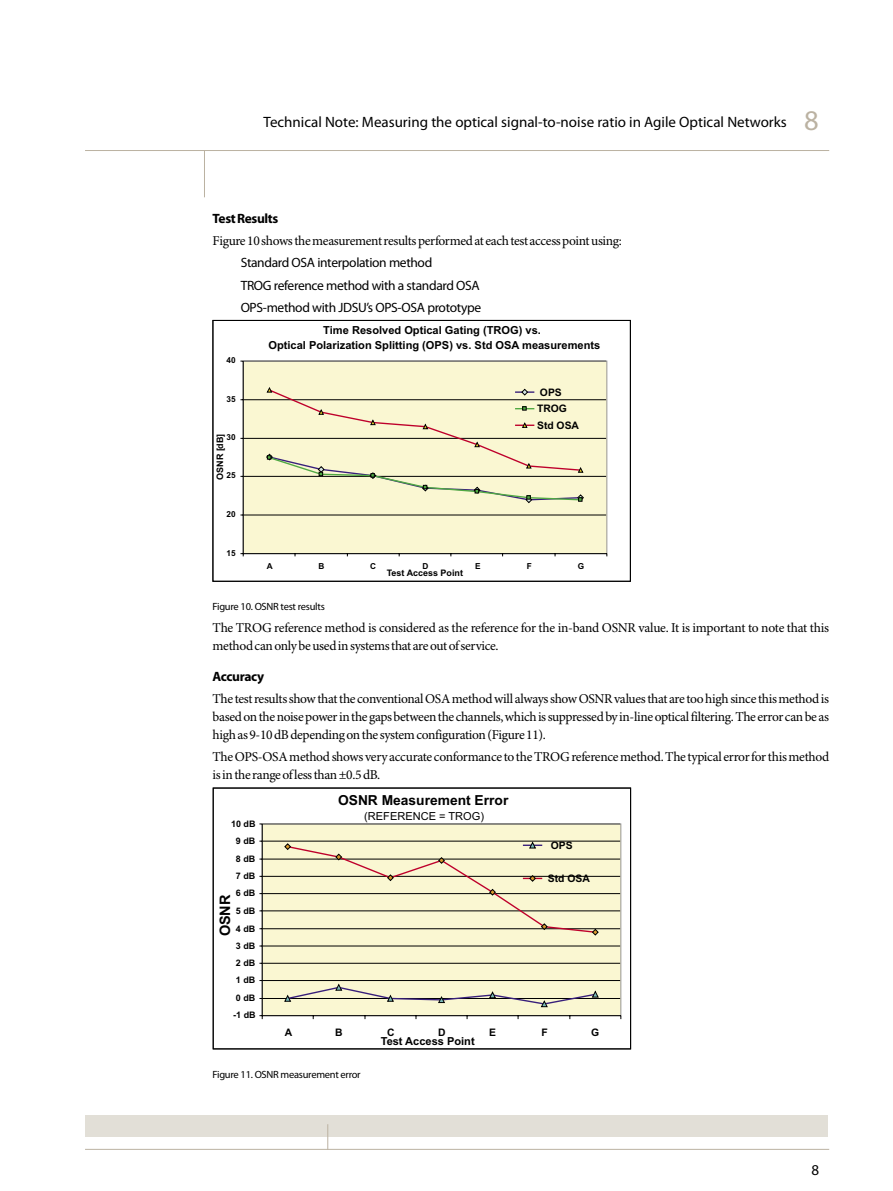
<style>
.page{position:relative;width:893px;height:1191px;background:#fff}
.page>*{position:absolute;margin:0;border:0;box-sizing:border-box;transform-origin:0 0}
.t1{font:15px "Myriad Pro";color:#000}
.t2{font:700 14.55px "Arial";color:#000}
.t3{font:700 13.8px "Arial";color:#000}
.Body{font:13.5px/18px "Minion Pro";letter-spacing:-.025em;color:#000}
.Bullet_points{font:13.5px "Myriad Pro";letter-spacing:-.025em;color:#000}
.Body_subhead_bold{font:700 13.5px "Myriad Pro";letter-spacing:-.025em;color:#000}
.t4{font:700 11.1px/14.5px "Arial";color:#000;text-align:center}
.t5{font:11.1px "Arial";color:#000}
.t6{font:10.5px "Myriad Pro";letter-spacing:-.025em;color:#000}
.t7{font:700 10.35px/16.5px "Arial";color:#000}
.t8{font:700 9px "Arial";color:#000}
.t9{font:700 8.25px "Arial";color:#000}
.s1{font-size:28.5px;color:#bbb2a2}
</style>
<div class="page">
<div style="left:85px;top:1115px;width:743px;height:22px;background:#e2dfd7"></div>
<hr style="left:85px;top:1149px;width:744px;height:1px;background:#bbb2a2">
<svg style="left:327px;top:1124px;width:1px;height:25px"></svg>
<hr style="left:85px;top:150px;width:744px;height:1px;background:#bbb2a2">
<hr style="left:204px;top:150px;width:1px;height:47px;background:#bbb2a2">
<div style="left:243px;top:361px;width:364px;height:192px;background:#faf7d2"></div>
<hr style="left:243px;top:515px;width:363px;height:1px;background:#000">
<hr style="left:243px;top:476px;width:363px;height:1px;background:#000">
<hr style="left:243px;top:438px;width:363px;height:1px;background:#000">
<hr style="left:243px;top:399px;width:363px;height:1px;background:#000">
<div style="left:243px;top:361px;width:364px;height:193px;border:1px solid #979694"></div>
<hr style="left:243px;top:361px;width:1px;height:192px;background:#000">
<hr style="left:243px;top:553px;width:364px;height:1px;background:#000">
<svg style="left:266px;top:387px;width:318px;height:116px"></svg>
<div style="left:213px;top:320px;width:417px;height:261px;border:1px solid #000"></div>
<div style="left:262px;top:824px;width:359px;height:191px;background:#faf7d2"></div>
<hr style="left:262px;top:998px;width:358px;height:1px;background:#000">
<hr style="left:262px;top:980px;width:358px;height:1px;background:#000">
<hr style="left:262px;top:963px;width:358px;height:1px;background:#000">
<hr style="left:262px;top:945px;width:358px;height:1px;background:#000">
<hr style="left:262px;top:928px;width:358px;height:1px;background:#000">
<hr style="left:262px;top:910px;width:358px;height:1px;background:#000">
<hr style="left:262px;top:893px;width:358px;height:1px;background:#000">
<hr style="left:262px;top:876px;width:358px;height:1px;background:#000">
<hr style="left:262px;top:859px;width:358px;height:1px;background:#000">
<hr style="left:262px;top:841px;width:358px;height:1px;background:#000">
<div style="left:262px;top:823px;width:359px;height:193px;border:1px solid #979694"></div>
<hr style="left:262px;top:824px;width:1px;height:191px;background:#000">
<hr style="left:262px;top:1015px;width:359px;height:1px;background:#000">
<svg style="left:284px;top:983px;width:315px;height:24px"></svg>
<svg style="left:284px;top:841px;width:315px;height:95px"></svg>
<div style="left:213px;top:788px;width:418px;height:261px;border:1px solid #000"></div>
<p class="t1" style="left:264px;top:114px;width:557px">Technical Note: Measuring the optical signal-to-noise ratio in Agile Optical Networks <span class="s1">8</span></p>
<p class="Body_subhead_bold" style="left:213px;top:211px;width:67px">Test Results</p>
<p class="Body" style="left:213px;top:232px;width:411px">Figure 10 shows the measurement results performed at each test access point using:</p>
<p class="Bullet_points" style="left:241px;top:255px;width:193px">Standard OSA interpolation method</p>
<p class="Bullet_points" style="left:241px;top:278px;width:241px">TROG reference method with a standard OSA</p>
<p class="Bullet_points" style="left:241px;top:300px;width:242px">OPS-method with JDSU’s OPS-OSA prototype</p>
<p class="t9" style="left:227px;top:355px;width:11px">40</p>
<p class="t9" style="left:227px;top:393px;width:11px">35</p>
<p class="t9" style="left:227px;top:432px;width:11px">30</p>
<p class="t8" style="left:214px;top:480px;width:47px;rotate:-90deg">OSNR [dB]</p>
<p class="t9" style="left:227px;top:470px;width:11px">25</p>
<p class="t9" style="left:227px;top:509px;width:11px">20</p>
<p class="t9" style="left:227px;top:547px;width:11px">15</p>
<p class="t4" style="left:268px;top:324px;width:333px">Time Resolved Optical Gating (TROG) vs.<br>Optical Polarization Splitting (OPS) vs. Std OSA measurements</p>
<p class="t7" style="left:537px;top:385px;width:43px">OPS<br>TROG<br>Std OSA</p>
<p class="t9" style="left:267px;top:560px;width:7px">A</p>
<p class="t9" style="left:318px;top:560px;width:7px">B</p>
<p class="t9" style="left:370px;top:560px;width:7px">C</p>
<p class="t9" style="left:423px;top:560px;width:7px">D</p>
<p class="t9" style="left:475px;top:560px;width:7px">E</p>
<p class="t9" style="left:527px;top:560px;width:7px">F</p>
<p class="t9" style="left:578px;top:560px;width:8px">G</p>
<p class="t8" style="left:387px;top:567px;width:78px">Test Access Point</p>
<p class="t6" style="left:213px;top:600px;width:114px">Figure 10. OSNR test results</p>
<p class="Body" style="left:213px;top:619px;width:618px">The TROG reference method is considered as the reference for the in-band OSNR value. It is important to note that this method can only be used in systems that are out of service.</p>
<p class="Body_subhead_bold" style="left:213px;top:668px;width:53px">Accuracy</p>
<p class="Body" style="left:213px;top:690px;width:618px;text-align:justify">The test results show that the conventional OSA method will always show OSNR values that are too high since this method is based on the noise power in the gaps between the channels, which is suppressed by in-line optical filtering. The error can be as high as 9-10 dB depending on the system configuration (Figure 11).</p>
<p class="Body" style="left:213px;top:748px;width:618px">The OPS-OSA method shows very accurate conformance to the TROG reference method. The typical error for this method is in the range of less than ±0.5 dB.</p>
<p class="t8" style="left:231px;top:817px;width:26px">10 dB</p>
<p class="t8" style="left:236px;top:835px;width:21px">9 dB</p>
<p class="t8" style="left:236px;top:853px;width:21px">8 dB</p>
<p class="t8" style="left:236px;top:870px;width:21px">7 dB</p>
<p class="t8" style="left:236px;top:887px;width:21px">6 dB</p>
<p class="t2" style="left:216px;top:936px;width:43px;rotate:-90deg">OSNR</p>
<p class="t8" style="left:236px;top:904px;width:21px">5 dB</p>
<p class="t8" style="left:236px;top:922px;width:21px">4 dB</p>
<p class="t8" style="left:236px;top:939px;width:21px">3 dB</p>
<p class="t8" style="left:236px;top:957px;width:21px">2 dB</p>
<p class="t8" style="left:236px;top:974px;width:21px">1 dB</p>
<p class="t8" style="left:236px;top:992px;width:21px">0 dB</p>
<p class="t8" style="left:233px;top:1009px;width:24px">-1 dB</p>
<p class="t3" style="left:338px;top:791px;width:172px">OSNR Measurement Error</p>
<p class="t5" style="left:364px;top:809px;width:121px">(REFERENCE = TROG)</p>
<p class="t7" style="left:551px;top:838px;width:23px">OPS</p>
<p class="t7" style="left:548px;top:871px;width:43px">Std OSA</p>
<p class="t7" style="left:285px;top:1024px;width:9px">A</p>
<p class="t7" style="left:335px;top:1024px;width:9px">B</p>
<p class="t7" style="left:387px;top:1024px;width:9px">C</p>
<p class="t7" style="left:438px;top:1024px;width:9px">D</p>
<p class="t7" style="left:489px;top:1024px;width:8px">E</p>
<p class="t7" style="left:542px;top:1024px;width:8px">F</p>
<p class="t7" style="left:591px;top:1024px;width:10px">G</p>
<p class="t4" style="left:381px;top:1035px;width:95px">Test Access Point</p>
<p class="t6" style="left:213px;top:1068px;width:150px">Figure 11. OSNR measurement error</p>
<p class="t1" style="left:811px;top:1162px;width:9px">8</p>
</div>
